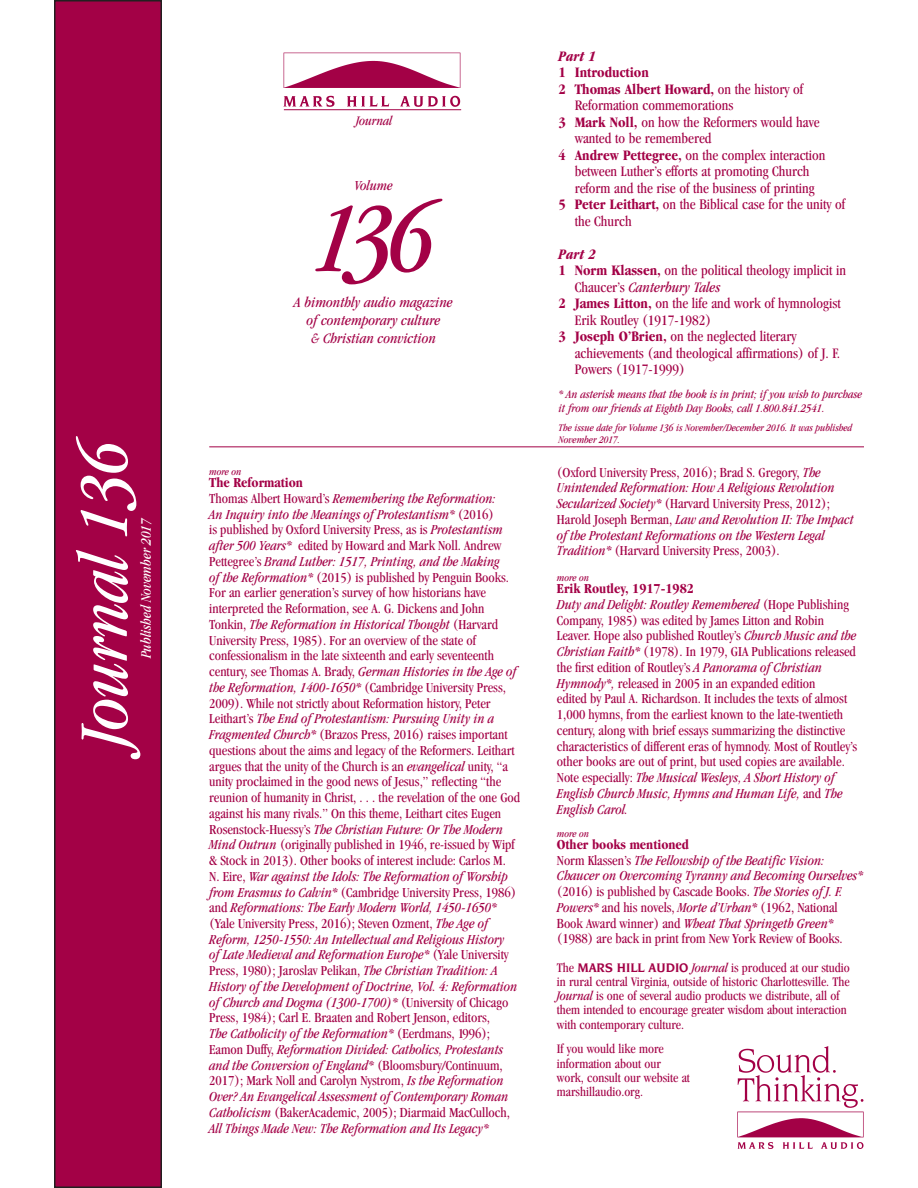
<style>
.page{position:relative;width:918px;height:1188px;background:#fff}
.page>*{position:absolute;margin:0;border:0;box-sizing:border-box;transform-origin:0 0}
.t1{font:italic condensed 102px "Garamond";color:#a30146}
.t2{font:italic condensed 72px "Garamond";color:#fff}
.t3{font:condensed 15px "Garamond";color:#a30146}
.t4{font:italic condensed 15px/18px "Garamond";color:#a30146;text-align:center}
.t5{font:700 condensed 15px "Garamond";color:#a30146}
.t6{font:italic condensed 15px "Garamond";color:#fff}
.t7{font:italic 700 condensed 15px "Garamond";color:#a30146}
.t8{font:condensed 14.25px/15.8px "Garamond";color:#a30146}
.t9{font:italic condensed 14.25px/15.8px "Garamond";color:#a30146}
.t10{font:condensed 13.5px/14.2px "Garamond";color:#a30146}
.t11{font:italic condensed 13.5px "Garamond";color:#a30146}
.t12{font:italic condensed 12px/13.5px "Garamond";color:#a30146}
.t13{font:italic condensed 10.5px/12px "Garamond";color:#a30146}
.s1{font-weight:400}
.s2{font-weight:700}
.s3{font-style:normal}
.s4{font-style:italic}
.s5{font-weight:700;font-style:normal}
.s6{font-family:"Novarese";font-weight:700;font-stretch:normal}
</style>
<div class="page">
<div style="left:55px;top:1px;width:106px;height:1186px;background:#a30146"></div>
<div style="left:54px;top:0;width:108px;height:1188px;border:2px solid #231f20"></div>
<hr style="left:284px;top:109px;width:177px;height:1px;background:#a30146">
<hr style="left:209px;top:447px;width:655px;height:1px;background:#a30146">
<img style="left:283px;top:52px;width:178px;height:55px">
<img style="left:738px;top:1046px;width:126px;height:103px">
<h2 class="t2" style="left:64px;top:746px;width:311px;rotate:-90deg">Journal 136</h2>
<p class="t6" style="left:138px;top:658px;width:142px;rotate:-90deg">Published November 2017</p>
<p class="t11" style="left:356px;top:113px;width:37px">Journal</p>
<p class="t9" style="left:354px;top:178px;width:40px">Volume</p>
<h1 class="t1" style="left:313px;top:182px;width:122px">136</h1>
<p class="t4" style="left:294px;top:293px;width:160px">A bimonthly audio magazine of contemporary culture<br>&amp; Christian conviction</p>
<p class="t7" style="left:559px;top:48px;width:39px">Part 1</p>
<p class="t5" style="left:559px;top:64px;width:92px">1 Introduction</p>
<p class="t5" style="left:559px;top:81px;width:246px">2 Thomas Albert Howard, <span class="s1">on the history of</span></p>
<p class="t3" style="left:575px;top:97px;width:160px">Reformation commemorations</p>
<p class="t3" style="left:559px;top:114px;width:262px"><span class="s2">3 Mark Noll,</span> on how the Reformers would have</p>
<p class="t3" style="left:575px;top:130px;width:138px">wanted to be remembered</p>
<p class="t3" style="left:559px;top:147px;width:268px"><span class="s2">4 Andrew Pettegree,</span> on the complex interaction</p>
<p class="t3" style="left:575px;top:163px;width:236px">between Luther’s efforts at promoting Church</p>
<p class="t3" style="left:575px;top:180px;width:241px">reform and the rise of the business of printing</p>
<p class="t3" style="left:559px;top:196px;width:288px"><span class="s2">5 Peter Leithart,</span> on the Biblical case for the unity of</p>
<p class="t3" style="left:575px;top:213px;width:58px">the Church</p>
<p class="t7" style="left:559px;top:246px;width:39px">Part 2</p>
<p class="t3" style="left:559px;top:262px;width:289px"><span class="s2">1 Norm Klassen,</span> on the political theology implicit in</p>
<p class="t4" style="left:575px;top:278px;width:147px"><span class="s3">Chaucer’s</span> Canterbury Tales</p>
<p class="t3" style="left:559px;top:295px;width:284px"><span class="s2">2 James Litton,</span> on the life and work of hymnologist</p>
<p class="t3" style="left:575px;top:312px;width:138px">Erik Routley (1917-1982)</p>
<p class="t3" style="left:559px;top:328px;width:239px"><span class="s2">3 Joseph O’Brien,</span> on the neglected literary</p>
<p class="t3" style="left:575px;top:345px;width:267px">achievements (and theological affirmations) of J. F.</p>
<p class="t3" style="left:575px;top:361px;width:112px">Powers (1917-1999)</p>
<p class="t12" style="left:559px;top:388px;width:305px">* An asterisk means that the book is in print; if you wish to purchase it from our friends at Eighth Day Books, call 1.800.841.2541.</p>
<p class="t13" style="left:559px;top:422px;width:295px">The issue date for Volume 136 is November/December 2016. It was published<br>November 2017.</p>
<p class="t13" style="left:209px;top:466px;width:34px">more on</p>
<p class="t8" style="left:209px;top:475px;width:312px"><span class="s2">The Reformation<br></span>Thomas Albert Howard’s <span class="s4">Remembering the Reformation:<br>An Inquiry into the Meanings of Protestantism*</span> (2016)<br>is published by Oxford University Press, as is <span class="s4">Protestantism after 500 Years*</span> edited by Howard and Mark Noll. Andrew Pettegree’s <span class="s4">Brand Luther: 1517, Printing, and the Making<br>of the Reformation*</span> (2015) is published by Penguin Books.<br>For an earlier generation’s survey of how historians have interpreted the Reformation, see A. G. Dickens and John Tonkin, <span class="s4">The Reformation in Historical Thought</span> (Harvard University Press, 1985). For an overview of the state of confessionalism in the late sixteenth and early seventeenth century, see Thomas A. Brady, <span class="s4">German Histories in the Age of the Reformation, 1400-1650*</span> (Cambridge University Press, 2009). While not strictly about Reformation history, Peter Leithart’s <span class="s4">The End of Protestantism: Pursuing Unity in a Fragmented Church*</span> (Brazos Press, 2016) raises important questions about the aims and legacy of the Reformers. Leithart argues that the unity of the Church is an <span class="s4">evangelical</span> unity, “a unity proclaimed in the good news of Jesus,” reflecting “the reunion of humanity in Christ, . . . the revelation of the one God against his many rivals.” On this theme, Leithart cites Eugen Rosenstock-Huessy’s <span class="s4">The Christian Future: Or The Modern Mind Outrun</span> (originally published in 1946, re-issued by Wipf &amp; Stock in 2013). Other books of interest include: Carlos M.<br>N. Eire, <span class="s4">War against the Idols: The Reformation of Worship from Erasmus to Calvin*</span> (Cambridge University Press, 1986) and <span class="s4">Reformations: The Early Modern World, 1450-1650* </span>(Yale University Press, 2016); Steven Ozment, <span class="s4">The Age of Reform, 1250-1550: An Intellectual and Religious History<br>of Late Medieval and Reformation Europe*</span> (Yale University Press, 1980); Jaroslav Pelikan, <span class="s4">The Christian Tradition: A History of the Development of Doctrine, Vol. 4: Reformation of Church and Dogma (1300-1700)*</span> (University of Chicago Press, 1984); Carl E. Braaten and Robert Jenson, editors,<br><span class="s4">The Catholicity of the Reformation*</span> (Eerdmans, 1996); Eamon Duffy, <span class="s4">Reformation Divided: Catholics, Protestants and the Conversion of England*</span> (Bloomsbury/Continuum, 2017); Mark Noll and Carolyn Nystrom, <span class="s4">Is the Reformation Over? An Evangelical Assessment of Contemporary Roman Catholicism</span> (BakerAcademic, 2005); Diarmaid MacCulloch, <span class="s4">All Things Made New: The Reformation and Its Legacy*</span></p>
<p class="t9" style="left:557px;top:464px;width:298px"><span class="s3">(Oxford University Press, 2016); Brad S. Gregory,</span> The Unintended Reformation: How A Religious Revolution Secularized Society* <span class="s3">(Harvard University Press, 2012); Harold Joseph Berman,</span> Law and Revolution II: The Impact of the Protestant Reformations on the Western Legal Tradition* <span class="s3">(Harvard University Press, 2003).</span></p>
<p class="t13" style="left:557px;top:572px;width:34px">more on</p>
<p class="t8" style="left:557px;top:581px;width:302px"><span class="s2">Erik Routley, 1917-1982<br></span><span class="s4">Duty and Delight: Routley Remembered</span> (Hope Publishing Company, 1985) was edited by James Litton and Robin Leaver. Hope also published Routley’s <span class="s4">Church Music and the Christian Faith*</span> (1978). In 1979, GIA Publications released the first edition of Routley’s <span class="s4">A Panorama of Christian Hymnody*,</span> released in 2005 in an expanded edition<br>edited by Paul A. Richardson. It includes the texts of almost 1,000 hymns, from the earliest known to the late-twentieth century, along with brief essays summarizing the distinctive characteristics of different eras of hymnody. Most of Routley’s other books are out of print, but used copies are available.<br>Note especially: <span class="s4">The Musical Wesleys, A Short History of English Church Music, Hymns and Human Life,</span> and <span class="s4">The English Carol.</span></p>
<p class="t13" style="left:557px;top:828px;width:34px">more on</p>
<p class="t9" style="left:557px;top:836px;width:308px"><span class="s5">Other books mentioned<br></span><span class="s3">Norm Klassen’s</span> The Fellowship of the Beatific Vision:<br>Chaucer on Overcoming Tyranny and Becoming Ourselves* <span class="s3">(2016) is published by Cascade Books.</span> The Stories of J. F.<br>Powers* <span class="s3">and his novels,</span> Morte d’Urban* <span class="s3">(1962, National Book Award winner) and</span> Wheat That Springeth Green* <span class="s3">(1988) are back in print from New York Review of Books.</span></p>
<p class="t10" style="left:557px;top:960px;width:295px">The <span class="s6">MARS HILL AUDIO</span> <span class="s4">Journal</span> is produced at our studio in rural central Virginia, outside of historic Charlottesville. The <span class="s4">Journal</span> is one of several audio products we distribute, all of them intended to encourage greater wisdom about interaction with contemporary culture.</p>
<p class="t10" style="left:557px;top:1042px;width:135px">If you would like more information about our work, consult our website at marshillaudio.org.</p>
</div>
